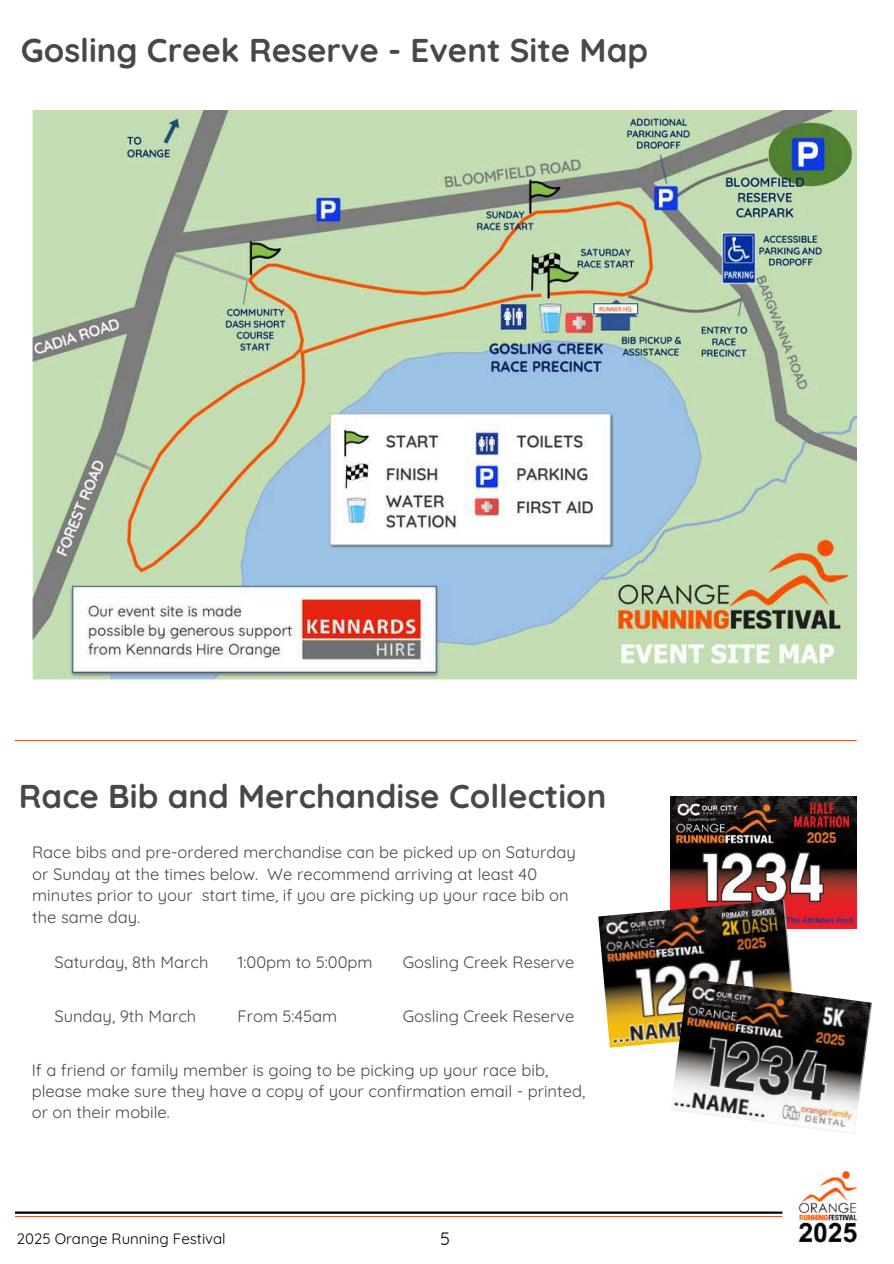
<style>
.page{position:relative;width:894px;height:1264px;background:#fff}
.page>*{position:absolute;margin:0;border:0;box-sizing:border-box;transform-origin:0 0}
.t1{font:700 33px "Quicksand";color:#484848}
.t2{font:18px "Quicksand";color:#000}
.t3{font:16.5px/21.3px "Quicksand";color:#484848}
.t4{font:15px "Quicksand";color:#000}
</style>
<div class="page">
<hr style="left:15px;top:1211px;width:767px;height:2px;background:#000">
<hr style="left:15px;top:1215px;width:767px;height:2px;background:#ff5100">
<hr style="left:15px;top:740px;width:841px;height:1px;background:#ff5100">
<img style="left:670px;top:796px;width:185px;height:132px">
<img style="left:598px;top:900px;width:197px;height:147px">
<img style="left:670px;top:978px;width:201px;height:156px">
<img style="left:782px;top:1171px;width:76px;height:72px">
<img style="left:32px;top:111px;width:824px;height:569px">
<h1 class="t1" style="left:21px;top:29px;width:628px">Gosling Creek Reserve - Event Site Map</h1>
<h1 class="t1" style="left:19px;top:775px;width:588px">Race Bib and Merchandise Collection</h1>
<p class="t3" style="left:32px;top:841px;width:545px">Race bibs and pre-ordered merchandise can be picked up on Saturday or Sunday at the times below. We recommend arriving at least 40 minutes prior to your start time, if you are picking up your race bib on the same day.</p>
<p class="t3" style="left:402px;top:951px;width:173px">Gosling Creek Reserve</p>
<p class="t3" style="left:54px;top:951px;width:155px">Saturday, 8th March</p>
<p class="t3" style="left:54px;top:1005px;width:143px">Sunday, 9th March</p>
<p class="t3" style="left:32px;top:1058px;width:555px">If a friend or family member is going to be picking up your race bib, please make sure they have a copy of your confirmation email - printed, or on their mobile.</p>
<p class="t3" style="left:237px;top:951px;width:137px">1:00pm to 5:00pm</p>
<p class="t3" style="left:237px;top:1005px;width:101px">From 5:45am</p>
<p class="t3" style="left:402px;top:1005px;width:173px">Gosling Creek Reserve</p>
<p class="t4" style="left:17px;top:1229px;width:210px">2025 Orange Running Festival</p>
<p class="t2" style="left:440px;top:1226px;width:11px">5</p>
</div>
